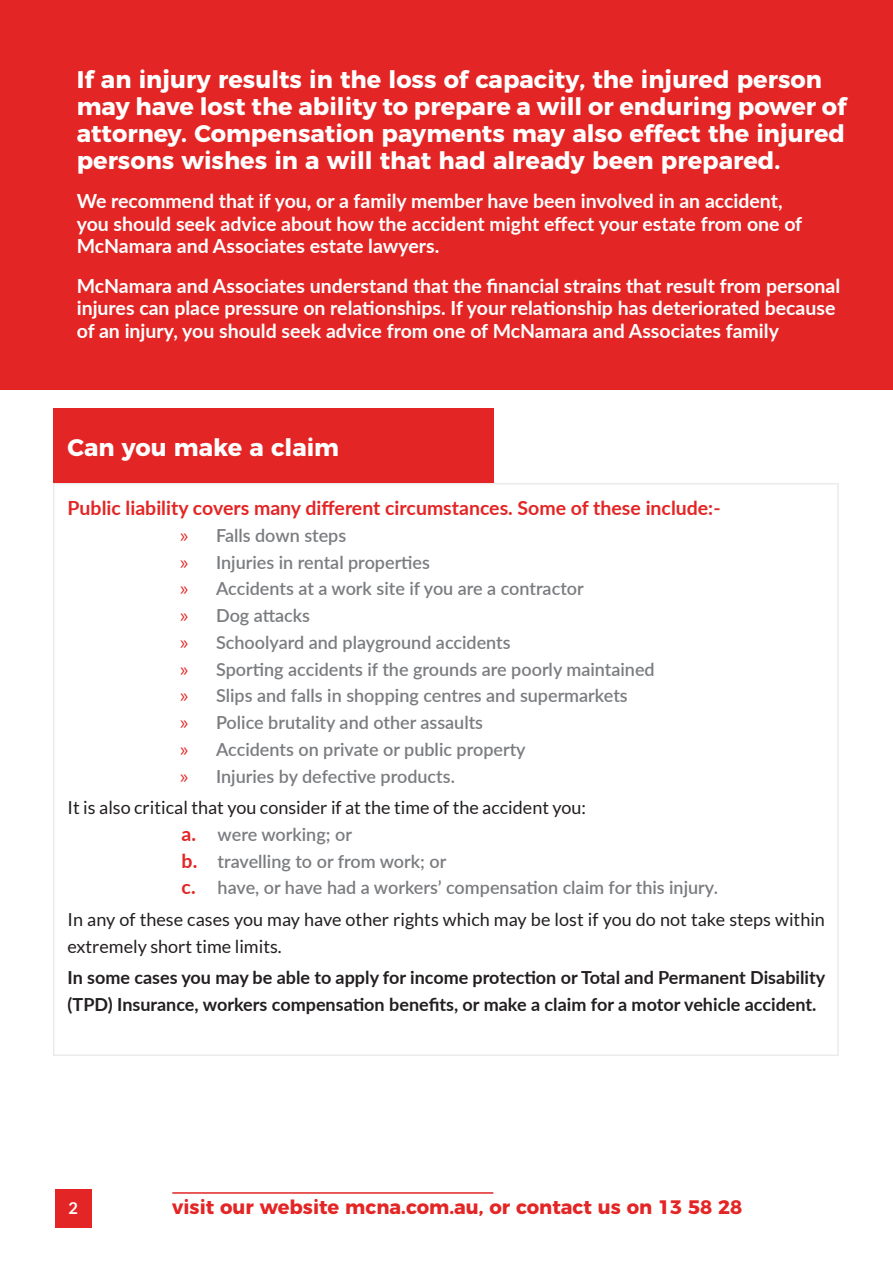
<style>
.page{position:relative;width:893px;height:1263px;background:#fff}
.page>*{position:absolute;margin:0;border:0;box-sizing:border-box;transform-origin:0 0}
.Intro_-_White_13pt{font:700 24px/27px "Montserrat";color:#fff}
.Intro{font:700 24px "Montserrat";color:#fff}
.Intro_-_White_13pt-2{font:700 19.5px/22.5px "Lato";color:#fff}
.body_copy{font:700 19.5px "Lato";color:#e32525}
.Intro-2{font:700 19.5px "Montserrat";color:#e32525}
.t1{font:600 18px "Lato";color:#7a7c7f}
.body_copy-2{font:18px/27px "Lato";color:#231f20}
.body_copy-3{font:700 18px/27px "Lato";color:#231f20}
.indent_body_copy{font:700 16.5px "Lato";color:#fff}
.s1{font-family:"Myriad Pro";font-weight:400;font-size:19.5px;color:#e32525}
.s2{font-weight:700;font-size:19.5px;color:#e32525}
</style>
<div class="page">
<div style="left:53px;top:483px;width:786px;height:573px;background:#fff;border:2px solid #ebebed"></div>
<div style="left:0;top:0;width:893px;height:390px;background:#e32525"></div>
<div style="left:55px;top:1189px;width:36px;height:39px;background:#e32525"></div>
<hr style="left:172px;top:1192px;width:321px;height:2px;background:#e32525">
<div style="left:53px;top:409px;width:440px;height:74px;background:#e32525"></div>
<p class="Intro_-_White_13pt" style="left:77px;top:64px;width:771px">If an injury results in the loss of capacity, the injured person may have lost the ability to prepare a will or enduring power of attorney. Compensation payments may also effect the injured persons wishes in a will that had already been prepared.</p>
<p class="Intro_-_White_13pt-2" style="left:77px;top:189px;width:727px">We recommend that if you, or a family member have been involved in an accident, you should seek advice about how the accident might effect your estate from one of<br>McNamara and Associates estate lawyers.</p>
<p class="Intro_-_White_13pt-2" style="left:77px;top:273px;width:765px">McNamara and Associates understand that the financial strains that result from personal injures can place pressure on relationships. If your relationship has deteriorated because of an injury, you should seek advice from one of McNamara and Associates family</p>
<p class="Intro" style="left:68px;top:428px;width:273px">Can you make a claim</p>
<p class="body_copy" style="left:68px;top:494px;width:654px">Public liability covers many different circumstances. Some of these include:-</p>
<p class="t1" style="left:180px;top:522px;width:168px"><span class="s1">»</span> Falls down steps</p>
<p class="t1" style="left:180px;top:549px;width:251px"><span class="s1">»</span> Injuries in rental properties</p>
<p class="t1" style="left:180px;top:576px;width:405px"><span class="s1">»</span> Accidents at a work site if you are a contractor</p>
<p class="t1" style="left:180px;top:603px;width:132px"><span class="s1">»</span> Dog attacks</p>
<p class="t1" style="left:180px;top:629px;width:332px"><span class="s1">»</span> Schoolyard and playground accidents</p>
<p class="t1" style="left:180px;top:656px;width:476px"><span class="s1">»</span> Sporting accidents if the grounds are poorly maintained</p>
<p class="t1" style="left:180px;top:683px;width:449px"><span class="s1">»</span> Slips and falls in shopping centres and supermarkets</p>
<p class="t1" style="left:180px;top:710px;width:305px"><span class="s1">»</span> Police brutality and other assaults</p>
<p class="t1" style="left:180px;top:736px;width:347px"><span class="s1">»</span> Accidents on private or public property</p>
<p class="t1" style="left:180px;top:763px;width:276px"><span class="s1">»</span> Injuries by defective products.</p>
<p class="body_copy-2" style="left:68px;top:794px;width:520px">It is also critical that you consider if at the time of the accident you:</p>
<p class="t1" style="left:182px;top:821px;width:172px"><span class="s2">a.</span> were working; or</p>
<p class="t1" style="left:182px;top:848px;width:266px"><span class="s2">b.</span> travelling to or from work; or</p>
<p class="t1" style="left:182px;top:875px;width:538px"><span class="s2">c.</span> have, or have had a workers’ compensation claim for this injury.</p>
<p class="body_copy-2" style="left:68px;top:905px;width:759px">In any of these cases you may have other rights which may be lost if you do not take steps within extremely short time limits.</p>
<p class="body_copy-3" style="left:68px;top:963px;width:759px">In some cases you may be able to apply for income protection or Total and Permanent Disability (TPD) Insurance, workers compensation benefits, or make a claim for a motor vehicle accident.</p>
<p class="indent_body_copy" style="left:68px;top:1195px;width:11px">2</p>
<p class="Intro-2" style="left:172px;top:1191px;width:571px">visit our website mcna.com.au, or contact us on 13 58 28</p>
</div>
